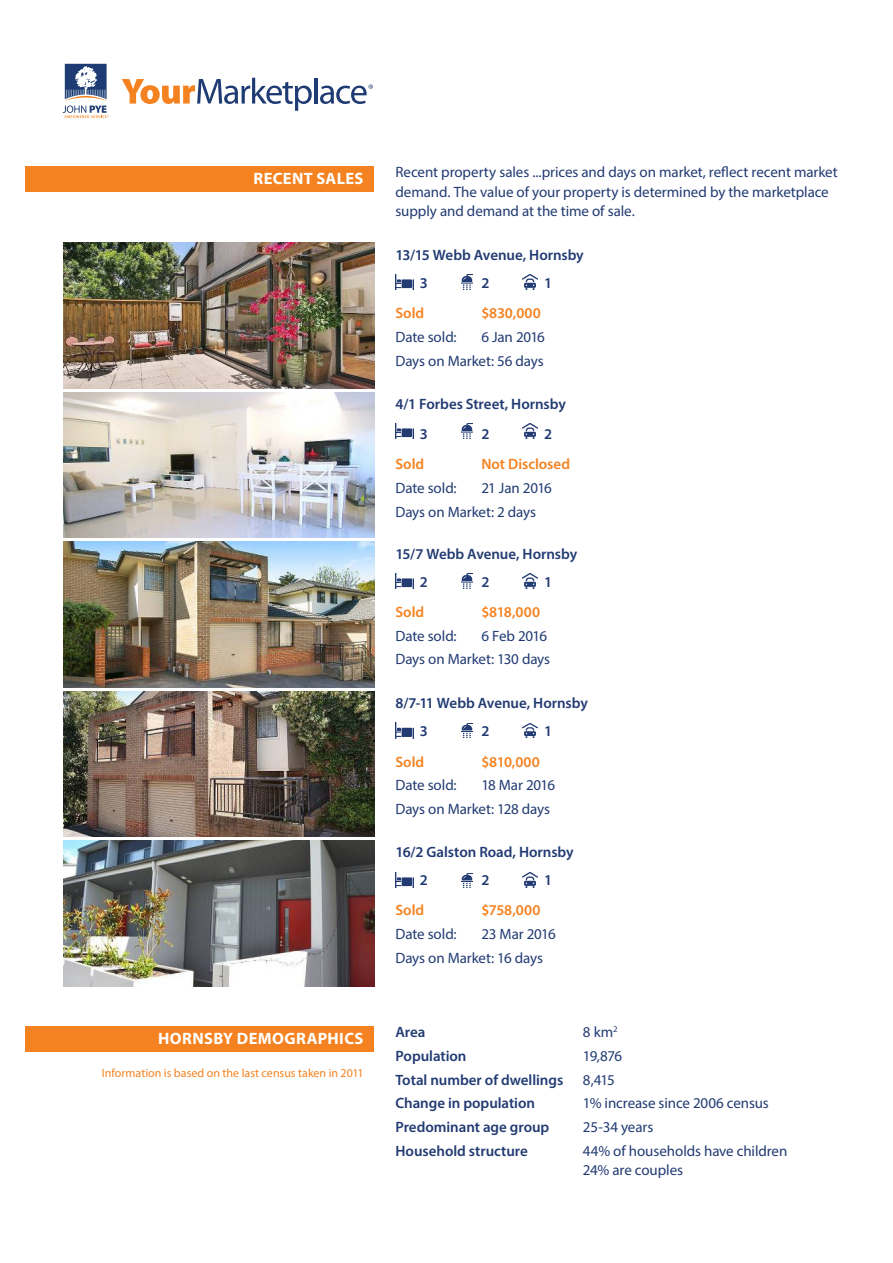
<style>
.page{position:relative;width:893px;height:1263px;background:#fff}
.page>*{position:absolute;margin:0;border:0;box-sizing:border-box;transform-origin:0 0}
.Heading_2{font:700 16.5px "Myriad Pro";letter-spacing:.02em;color:#fff}
.Intro{font:15px/19.5px "Myriad Pro";letter-spacing:-.005em;color:#223b73}
.Intro-2{font:600 15px "Myriad Pro";letter-spacing:-.005em;color:#223b73}
.Intro-3{font:600 15px "Myriad Pro";color:#f58220}
.Intro-4{font:15px "Myriad Pro";letter-spacing:-.03em;color:#223b73}
.Intro-5{font:12px "Myriad Pro";color:#f58220}
</style>
<div class="page">
<img style="left:395px;top:573px;width:18px;height:15px">
<img style="left:395px;top:723px;width:18px;height:15px">
<img style="left:395px;top:872px;width:18px;height:16px">
<img style="left:461px;top:574px;width:12px;height:14px">
<img style="left:461px;top:723px;width:12px;height:15px">
<img style="left:461px;top:873px;width:12px;height:14px">
<img style="left:522px;top:573px;width:16px;height:15px">
<img style="left:522px;top:723px;width:16px;height:15px">
<img style="left:522px;top:873px;width:16px;height:14px">
<img style="left:395px;top:423px;width:18px;height:16px">
<img style="left:461px;top:424px;width:12px;height:14px">
<img style="left:522px;top:424px;width:16px;height:14px">
<img style="left:64px;top:242px;width:310px;height:146px">
<img style="left:395px;top:274px;width:18px;height:16px">
<img style="left:461px;top:275px;width:12px;height:14px">
<img style="left:522px;top:275px;width:16px;height:14px">
<img style="left:64px;top:392px;width:310px;height:146px">
<img style="left:64px;top:542px;width:310px;height:145px">
<img style="left:64px;top:691px;width:310px;height:146px">
<img style="left:64px;top:841px;width:310px;height:145px">
<div style="left:26px;top:166px;width:348px;height:25px;background:#f58220"></div>
<div style="left:26px;top:1026px;width:348px;height:25px;background:#f58220"></div>
<svg style="left:122px;top:78px;width:190px;height:33px"></svg>
<hr style="left:314px;top:78px;width:3px;height:26px;background:#1f3b73">
<svg style="left:320px;top:85px;width:53px;height:19px"></svg>
<svg style="left:63px;top:64px;width:46px;height:54px"></svg>
<p class="Heading_2" style="left:253px;top:167px;width:111px">RECENT SALES</p>
<p class="Intro" style="left:395px;top:162px;width:444px">Recent property sales ...prices and days on market, reflect recent market demand. The value of your property is determined by the marketplace supply and demand at the time of sale.</p>
<p class="Intro-2" style="left:395px;top:245px;width:190px">13/15 Webb Avenue, Hornsby</p>
<p class="Intro-2" style="left:420px;top:273px;width:10px">3</p>
<p class="Intro-2" style="left:481px;top:273px;width:10px">2</p>
<p class="Intro-2" style="left:544px;top:273px;width:10px">1</p>
<p class="Intro-3" style="left:395px;top:304px;width:30px">Sold</p>
<p class="Intro-3" style="left:481px;top:304px;width:61px">$830,000</p>
<p class="Intro" style="left:395px;top:327px;width:63px">Date sold:</p>
<p class="Intro" style="left:481px;top:327px;width:65px">6 Jan 2016</p>
<p class="Intro" style="left:395px;top:351px;width:150px">Days on Market: 56 days</p>
<p class="Intro-2" style="left:395px;top:394px;width:172px">4/1 Forbes Street, Hornsby</p>
<p class="Intro-2" style="left:420px;top:425px;width:10px">3</p>
<p class="Intro-2" style="left:481px;top:425px;width:10px">2</p>
<p class="Intro-2" style="left:544px;top:425px;width:10px">2</p>
<p class="Intro-3" style="left:395px;top:455px;width:30px">Sold</p>
<p class="Intro-3" style="left:481px;top:455px;width:90px">Not Disclosed</p>
<p class="Intro" style="left:395px;top:478px;width:63px">Date sold:</p>
<p class="Intro-4" style="left:481px;top:479px;width:72px">21 Jan 2016</p>
<p class="Intro" style="left:395px;top:502px;width:142px">Days on Market: 2 days</p>
<p class="Intro-2" style="left:395px;top:544px;width:183px">15/7 Webb Avenue, Hornsby</p>
<p class="Intro-2" style="left:420px;top:572px;width:10px">2</p>
<p class="Intro-2" style="left:481px;top:572px;width:10px">2</p>
<p class="Intro-2" style="left:544px;top:572px;width:10px">1</p>
<p class="Intro-3" style="left:395px;top:602px;width:30px">Sold</p>
<p class="Intro-3" style="left:481px;top:602px;width:60px">$818,000</p>
<p class="Intro" style="left:395px;top:626px;width:63px">Date sold:</p>
<p class="Intro" style="left:481px;top:626px;width:67px">6 Feb 2016</p>
<p class="Intro" style="left:395px;top:649px;width:156px">Days on Market: 130 days</p>
<p class="Intro-2" style="left:395px;top:694px;width:194px">8/7-11 Webb Avenue, Hornsby</p>
<p class="Intro-2" style="left:420px;top:722px;width:10px">3</p>
<p class="Intro-2" style="left:481px;top:722px;width:10px">2</p>
<p class="Intro-2" style="left:544px;top:722px;width:10px">1</p>
<p class="Intro-3" style="left:395px;top:752px;width:30px">Sold</p>
<p class="Intro-3" style="left:481px;top:752px;width:60px">$810,000</p>
<p class="Intro" style="left:395px;top:775px;width:63px">Date sold:</p>
<p class="Intro-4" style="left:481px;top:776px;width:75px">18 Mar 2016</p>
<p class="Intro" style="left:395px;top:799px;width:156px">Days on Market: 128 days</p>
<p class="Heading_2" style="left:158px;top:1027px;width:207px">HORNSBY DEMOGRAPHICS</p>
<p class="Intro-5" style="left:102px;top:1065px;width:263px">Information is based on the last census taken in 2011</p>
<p class="Intro-2" style="left:395px;top:842px;width:180px">16/2 Galston Road, Hornsby</p>
<p class="Intro-2" style="left:420px;top:870px;width:10px">2</p>
<p class="Intro-2" style="left:481px;top:870px;width:10px">2</p>
<p class="Intro-2" style="left:544px;top:870px;width:10px">1</p>
<p class="Intro-3" style="left:395px;top:901px;width:30px">Sold</p>
<p class="Intro-3" style="left:481px;top:901px;width:61px">$758,000</p>
<p class="Intro" style="left:395px;top:924px;width:63px">Date sold:</p>
<p class="Intro" style="left:481px;top:924px;width:76px">23 Mar 2016</p>
<p class="Intro" style="left:395px;top:948px;width:149px">Days on Market: 16 days</p>
<p class="Intro-2" style="left:395px;top:1022px;width:32px">Area</p>
<p class="Intro" style="left:583px;top:1022px;width:36px">8 km<sup>2</sup></p>
<p class="Intro-2" style="left:395px;top:1046px;width:73px">Population</p>
<p class="Intro" style="left:583px;top:1046px;width:41px">19,876</p>
<p class="Intro-2" style="left:395px;top:1070px;width:169px">Total number of dwellings</p>
<p class="Intro" style="left:583px;top:1070px;width:33px">8,415</p>
<p class="Intro-2" style="left:395px;top:1094px;width:141px">Change in population</p>
<p class="Intro" style="left:583px;top:1093px;width:187px">1% increase since 2006 census</p>
<p class="Intro-2" style="left:395px;top:1117px;width:155px">Predominant age group</p>
<p class="Intro" style="left:583px;top:1117px;width:72px">25-34 years</p>
<p class="Intro-2" style="left:395px;top:1141px;width:134px">Household structure</p>
<p class="Intro" style="left:583px;top:1141px;width:206px">44% of households have children<br>24% are couples</p>
</div>
